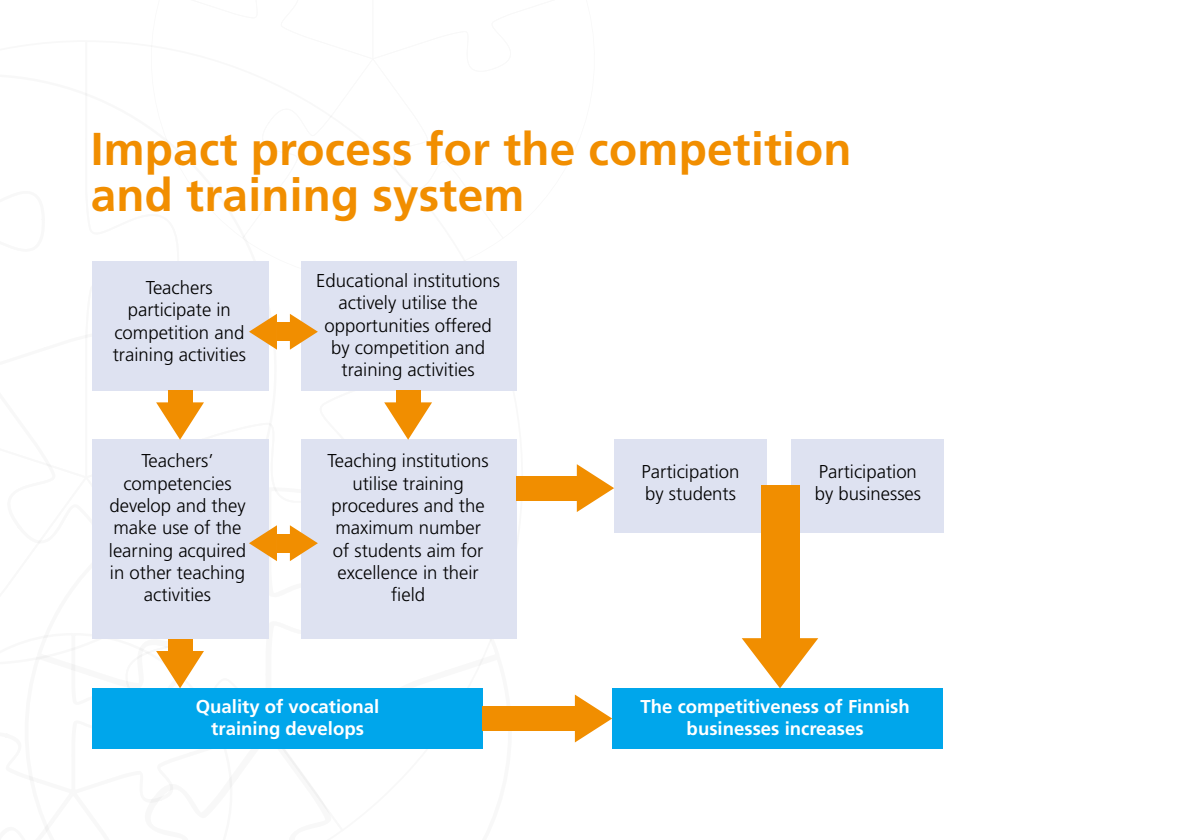
<style>
.page{position:relative;width:1191px;height:840px;background:#fff}
.page>*{position:absolute;margin:0;border:0;box-sizing:border-box;transform-origin:0 0}
.otsikko_1{font:700 46px/46px "Frutiger LT Std";letter-spacing:.005em;color:#f18e00}
.taulukko_leipis{font:300 18.6px/22.2px "Frutiger LT Std";color:#000;text-align:center}
.taulukko_leipis-2{font:700 18.6px/22.2px "Frutiger LT Std";color:#fff;text-align:center}
</style>
<div class="page">
<div style="left:92px;top:261px;width:176px;height:129px;background:#dee2f1"></div>
<div style="left:92px;top:439px;width:176px;height:199px;background:#dee2f1"></div>
<div style="left:301px;top:261px;width:215px;height:129px;background:#dee2f1"></div>
<div style="left:301px;top:439px;width:215px;height:199px;background:#dee2f1"></div>
<div style="left:614px;top:439px;width:153px;height:94px;background:#dee2f1"></div>
<div style="left:791px;top:439px;width:153px;height:94px;background:#dee2f1"></div>
<div style="left:92px;top:688px;width:390px;height:60px;background:#00a6eb"></div>
<div style="left:612px;top:688px;width:330px;height:60px;background:#00a6eb"></div>
<div style="left:482px;top:706px;width:99px;height:24px;background:#f18e00"></div>
<svg style="left:575px;top:694px;width:37px;height:48px"></svg>
<svg style="left:29px;top:631px;width:386px;height:201px"></svg>
<div style="left:277px;top:322px;width:17px;height:19px;background:#f18e00"></div>
<svg style="left:290px;top:314px;width:28px;height:35px"></svg>
<svg style="left:249px;top:313px;width:28px;height:36px"></svg>
<div style="left:516px;top:476px;width:66px;height:24px;background:#f18e00"></div>
<svg style="left:577px;top:464px;width:37px;height:48px"></svg>
<div style="left:760px;top:485px;width:39px;height:158px;background:#f18e00"></div>
<svg style="left:741px;top:637px;width:77px;height:51px"></svg>
<div style="left:168px;top:390px;width:24px;height:13px;background:#f18e00"></div>
<svg style="left:156px;top:402px;width:48px;height:37px"></svg>
<div style="left:396px;top:390px;width:24px;height:13px;background:#f18e00"></div>
<svg style="left:384px;top:402px;width:48px;height:37px"></svg>
<div style="left:277px;top:534px;width:17px;height:18px;background:#f18e00"></div>
<svg style="left:290px;top:525px;width:28px;height:36px"></svg>
<svg style="left:249px;top:525px;width:28px;height:36px"></svg>
<p class="otsikko_1" style="left:91px;top:126px;width:762px">Impact process for the competition and training system</p>
<p class="taulukko_leipis" style="left:113px;top:277px;width:135px">Teachers participate in competition and training activities</p>
<p class="taulukko_leipis" style="left:316px;top:269px;width:185px">Educational institutions actively utilise the opportunities offered by competition and training activities</p>
<p class="taulukko_leipis" style="left:109px;top:450px;width:139px">Teachers’ competencies develop and they make use of the learning acquired in other teaching activities</p>
<p class="taulukko_leipis" style="left:328px;top:450px;width:162px">Teaching institutions utilise training procedures and the maximum number of students aim for excellence in their field</p>
<p class="taulukko_leipis" style="left:641px;top:460px;width:99px;text-align:left">Participation by students</p>
<p class="taulukko_leipis" style="left:815px;top:460px;width:108px;text-align:left">Participation by businesses</p>
<p class="taulukko_leipis-2" style="left:196px;top:695px;width:185px">Quality of vocational training develops</p>
<p class="taulukko_leipis-2" style="left:640px;top:695px;width:271px">The competitiveness of Finnish businesses increases</p>
</div>
